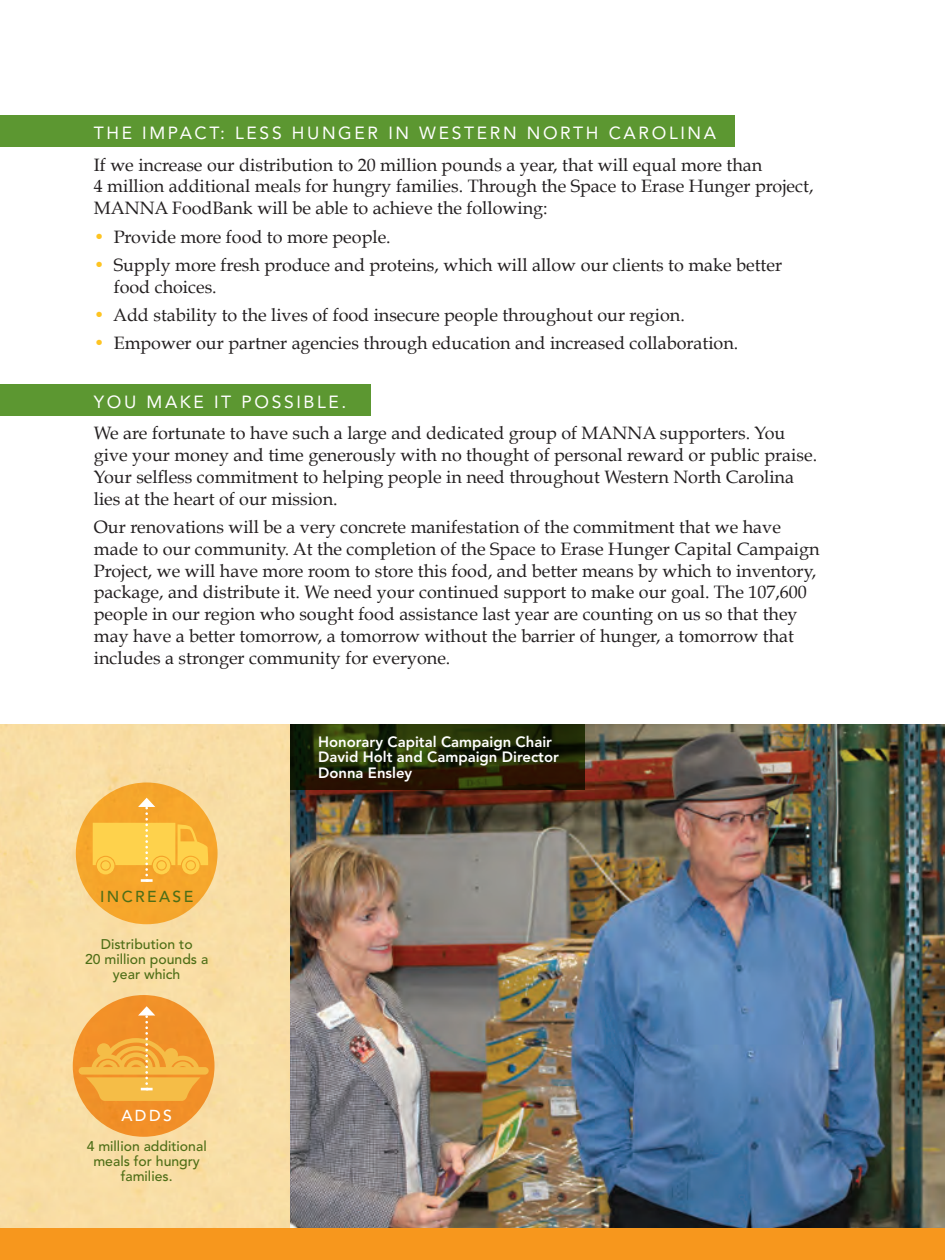
<style>
.page{position:relative;width:945px;height:1260px;background:#fff}
.page>*{position:absolute;margin:0;border:0;box-sizing:border-box;transform-origin:0 0}
.t1{font:17.85px/21.9px "Book Antiqua";color:#231f20}
.t2{font:17.5px "Avenir LT Std";letter-spacing:.15em;color:#fff}
.t3{font:500 15.75px "Avenir LT Std";letter-spacing:.15em;color:#4e6e17}
.t4{font:500 15.75px "Avenir LT Std";color:#fff}
.t5{font:800 14.88px/15.8px "Avenir LT Std";color:#fff}
.t6{font:500 14px/14.9px "Avenir LT Std";color:#4e6e17;text-align:center}
.s1{color:#fec422}
</style>
<div class="page">
<img style="left:290px;top:724px;width:655px;height:504px">
<svg style="left:290px;top:724px;width:295px;height:66px;background:#232706"></svg>
<div style="left:0;top:116px;width:734px;height:31px;background:#5c9731"></div>
<div style="left:0;top:384px;width:370px;height:32px;background:#5c9731"></div>
<div style="left:0;top:724px;width:290px;height:504px;background:#f9dea5"></div>
<div style="left:73px;top:995px;width:142px;height:142px;background:#f18f28;border-radius:50%"></div>
<div style="left:76px;top:783px;width:142px;height:141px;background:#f5a62b;border-radius:50%"></div>
<svg style="left:93px;top:798px;width:115px;height:84px"></svg>
<svg style="left:79px;top:1006px;width:130px;height:95px"></svg>
<div style="left:0;top:1228px;width:945px;height:32px;background:#f7971d"></div>
<p class="t2" style="left:94px;top:123px;width:624px">THE IMPACT: LESS HUNGER IN WESTERN NORTH CAROLINA</p>
<p class="t1" style="left:94px;top:154px;width:721px">If we increase our distribution to 20 million pounds a year, that will equal more than<br>4 million additional meals for hungry families. Through the Space to Erase Hunger project,<br>MANNA FoodBank will be able to achieve the following:</p>
<p class="t1" style="left:94px;top:226px;width:298px"><span class="s1">•</span> Provide more food to more people.</p>
<p class="t1" style="left:114px;top:254px;width:670px;text-indent:-20px"><span class="s1">•</span> Supply more fresh produce and proteins, which will allow our clients to make better food choices.</p>
<p class="t1" style="left:94px;top:304px;width:593px"><span class="s1">•</span> Add stability to the lives of food insecure people throughout our region.</p>
<p class="t1" style="left:94px;top:332px;width:646px"><span class="s1">•</span> Empower our partner agencies through education and increased collaboration.</p>
<p class="t2" style="left:94px;top:391px;width:254px">YOU MAKE IT POSSIBLE.</p>
<p class="t1" style="left:94px;top:422px;width:725px">We are fortunate to have such a large and dedicated group of MANNA supporters. You give your money and time generously with no thought of personal reward or public praise.<br>Your selfless commitment to helping people in need throughout Western North Carolina lies at the heart of our mission.</p>
<p class="t1" style="left:94px;top:516px;width:727px">Our renovations will be a very concrete manifestation of the commitment that we have made to our community. At the completion of the Space to Erase Hunger Capital Campaign Project, we will have more room to store this food, and better means by which to inventory, package, and distribute it. We need your continued support to make our goal. The 107,600 people in our region who sought food assistance last year are counting on us so that they may have a better tomorrow, a tomorrow without the barrier of hunger, a tomorrow that includes a stronger community for everyone.</p>
<p class="t3" style="left:100px;top:887px;width:95px">INCREASE</p>
<p class="t6" style="left:85px;top:937px;width:125px">Distribution to<br>20 million pounds a year which</p>
<p class="t4" style="left:122px;top:1106px;width:52px">ADDS</p>
<p class="t6" style="left:87px;top:1139px;width:122px">4 million additional meals for hungry families.</p>
<p class="t5" style="left:318px;top:734px;width:242px">Honorary Capital Campaign Chair<br>David Holt and Campaign Director<br>Donna Ensley</p>
</div>
